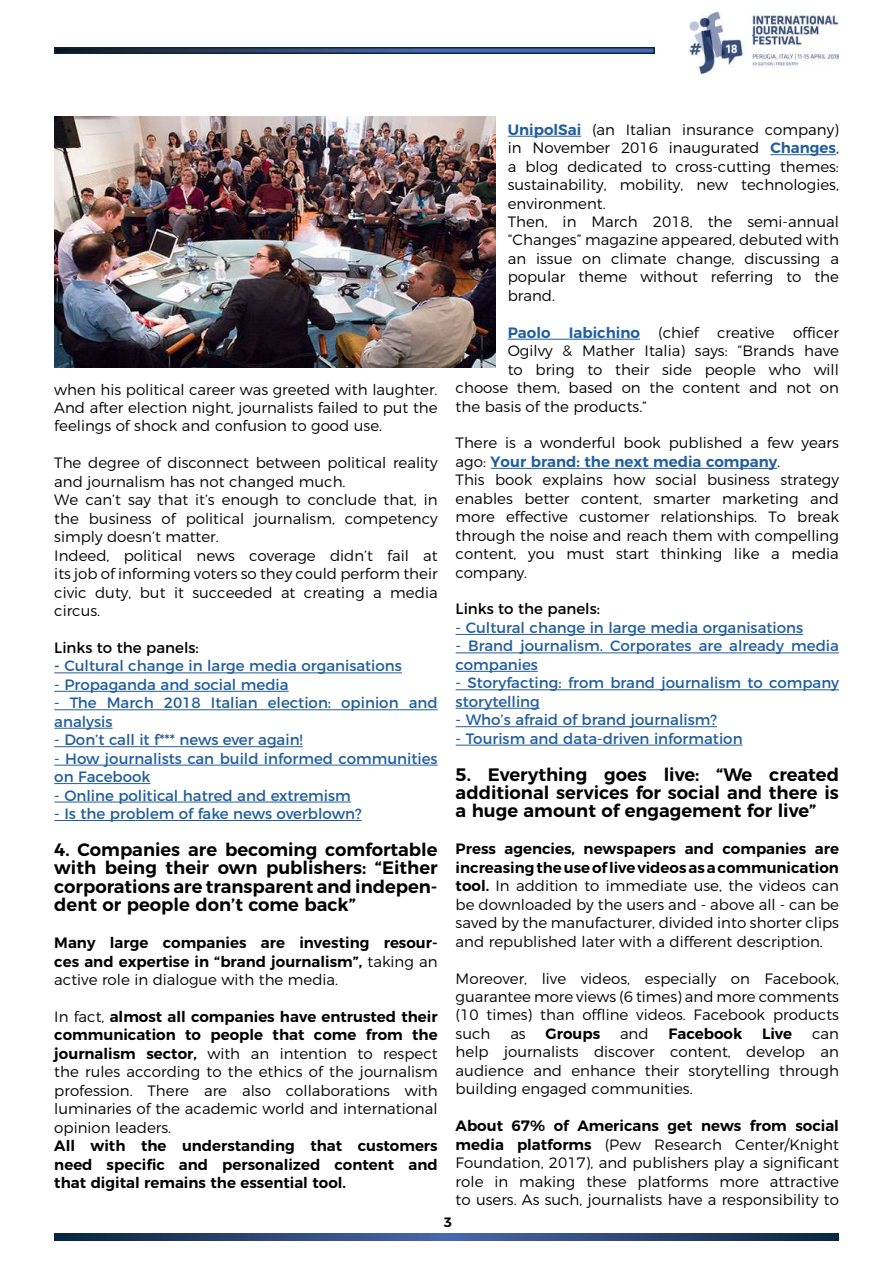
<style>
.page{position:relative;width:893px;height:1263px;background:#fff}
.page>*{position:absolute;margin:0;border:0;box-sizing:border-box;transform-origin:0 0}
.t1{font:600 18px/18.5px "Montserrat";color:#000;text-align:justify}
.t2{font:300 15px/18.5px "Montserrat";color:#000;text-align:justify}
.t3{font:15px/18.5px "Montserrat";color:#215e9e}
.t4{font:600 15px/18.5px "Montserrat";color:#000;text-align:justify}
.t5{font:15px "Montserrat";color:#000}
.t6{font:600 13.5px "Montserrat";color:#000}
.s1{font-weight:600}
.s2{font-weight:300}
.s3{font-weight:600;color:#215e9e}
</style>
<div class="page">
<img style="left:54px;top:116px;width:441px;height:251px">
<hr style="left:54px;top:672px;width:348px;height:1px;background:#215e9e">
<hr style="left:54px;top:691px;width:235px;height:1px;background:#215e9e">
<hr style="left:54px;top:709px;width:384px;height:1px;background:#215e9e">
<hr style="left:54px;top:728px;width:59px;height:1px;background:#215e9e">
<hr style="left:54px;top:746px;width:249px;height:1px;background:#215e9e">
<hr style="left:54px;top:765px;width:384px;height:1px;background:#215e9e">
<hr style="left:54px;top:783px;width:96px;height:1px;background:#215e9e">
<hr style="left:54px;top:802px;width:297px;height:1px;background:#215e9e">
<hr style="left:54px;top:820px;width:308px;height:1px;background:#215e9e">
<hr style="left:508px;top:136px;width:73px;height:1px;background:#215e9e">
<hr style="left:770px;top:154px;width:66px;height:1px;background:#215e9e">
<hr style="left:508px;top:339px;width:132px;height:1px;background:#215e9e">
<hr style="left:491px;top:468px;width:286px;height:1px;background:#215e9e">
<hr style="left:456px;top:634px;width:347px;height:1px;background:#215e9e">
<hr style="left:456px;top:652px;width:383px;height:1px;background:#215e9e">
<hr style="left:456px;top:671px;width:82px;height:1px;background:#215e9e">
<hr style="left:456px;top:689px;width:383px;height:1px;background:#215e9e">
<hr style="left:456px;top:708px;width:84px;height:1px;background:#215e9e">
<hr style="left:456px;top:726px;width:261px;height:1px;background:#215e9e">
<hr style="left:456px;top:745px;width:287px;height:1px;background:#215e9e">
<svg style="left:54px;top:1233px;width:784px;height:7px;background:#2b4573"></svg>
<svg style="left:57px;top:50px;width:595px;height:1px"></svg>
<div style="left:54px;top:47px;width:601px;height:7px;border:2px solid #072641"></div>
<img style="left:689px;top:10px;width:150px;height:64px">
<p class="t2" style="left:54px;top:379px;width:385px">when his political career was greeted with laughter.<br>And after election night, journalists failed to put the feelings of shock and confusion to good use.</p>
<p class="t2" style="left:54px;top:453px;width:385px;text-align:left">The degree of disconnect between political reality and journalism has not changed much.<br>We can’t say that it’s enough to conclude that, in the business of political journalism, competency simply doesn’t matter.<br>Indeed, political news coverage didn’t fail at its job of informing voters so they could perform their civic duty, but it succeeded at creating a media circus.</p>
<p class="t5" style="left:54px;top:636px;width:146px">Links to the panels:</p>
<p class="t3" style="left:54px;top:656px;width:349px"><span class="s1">-</span> Cultural change in large media organisations</p>
<p class="t3" style="left:54px;top:674px;width:236px">- Propaganda and social media</p>
<p class="t3" style="left:54px;top:692px;width:385px">- The March 2018 Italian election: opinion and analysis</p>
<p class="t3" style="left:54px;top:729px;width:250px">- Don’t call it f*** news ever again!</p>
<p class="t3" style="left:54px;top:748px;width:385px">- How journalists can build informed communities on Facebook</p>
<p class="t3" style="left:54px;top:785px;width:298px">- Online political hatred and extremism</p>
<p class="t3" style="left:54px;top:803px;width:309px">- Is the problem of fake news overblown?</p>
<p class="t1" style="left:54px;top:839px;width:385px">4. Companies are becoming comfortable with being their own publishers: “Either corporations are transparent and indepen&shy;dent or people don’t come back”</p>
<p class="t4" style="left:54px;top:932px;width:385px">Many large companies are investing resour&shy;ces and expertise in “brand journalism”, <span class="s2">taking an active role in dialogue with the media.</span></p>
<p class="t2" style="left:54px;top:1006px;width:385px">In fact, <span class="s1">almost all companies have entrusted their communication to people that come from the journalism sector,</span> with an intention to respect the rules according to the ethics of the journalism profession. There are also collaborations with luminaries of the academic world and international opinion leaders.</p>
<p class="t4" style="left:54px;top:1135px;width:385px">All with the understanding that customers need specific and personalized content and that digital remains the essential tool.</p>
<p class="t2" style="left:508px;top:119px;width:333px;text-align:left"><span class="s3">UnipolSai</span> (an Italian insurance company) in November 2016 inaugurated <span class="s3">Changes</span>, a blog dedicated to cross-cutting themes: sustainability, mobility, new technologies, environment.<br>Then, in March 2018, the semi-annual “Changes” magazine appeared, debuted with an issue on climate change, discussing a popular theme without referring to the brand.</p>
<p class="t2" style="left:508px;top:322px;width:333px"><span class="s3">Paolo Iabichino</span> (chief creative officer</p>
<p class="t2" style="left:508px;top:340px;width:333px">Ogilvy &amp; Mather Italia) says: “Brands have</p>
<p class="t2" style="left:508px;top:359px;width:333px">to bring to their side people who will</p>
<p class="t2" style="left:456px;top:377px;width:385px">choose them, based on the content and not on</p>
<p class="t2" style="left:456px;top:396px;width:193px">the basis of the products.”</p>
<p class="t2" style="left:456px;top:433px;width:385px;text-align:left">There is a wonderful book published a few years ago: <span class="s3">Your brand: the next media company</span>.<br>This book explains how social business strategy enables better content, smarter marketing and more effective customer relationships. To break through the noise and reach them with compelling content, you must start thinking like a media company.</p>
<p class="t5" style="left:456px;top:597px;width:146px">Links to the panels:</p>
<p class="t3" style="left:456px;top:617px;width:349px">- Cultural change in large media organisations</p>
<p class="t3" style="left:456px;top:636px;width:385px">- Brand journalism. Corporates are already media companies</p>
<p class="t3" style="left:456px;top:672px;width:385px">- Storyfacting: from brand journalism to company storytelling</p>
<p class="t3" style="left:456px;top:709px;width:263px">- Who’s afraid of brand journalism?</p>
<p class="t3" style="left:456px;top:728px;width:288px">- Tourism and data-driven information</p>
<p class="t1" style="left:456px;top:763px;width:385px">5. Everything goes live: “We created additional services for social and there is a huge amount of engagement for live”</p>
<p class="t2" style="left:456px;top:838px;width:385px"><span class="s1">Press agencies, newspapers and companies are increasing the use of live videos as a communication tool.</span> In addition to immediate use, the videos can be downloaded by the users and - above all - can be saved by the manufacturer, divided into shorter clips and republished later with a different description.</p>
<p class="t2" style="left:456px;top:968px;width:385px">Moreover, live videos, especially on Facebook, guarantee more views (6 times) and more comments (10 times) than offline videos. Facebook products such</p>
<p class="t2" style="left:510px;top:1023px;width:17px">as</p>
<p class="t4" style="left:546px;top:1023px;width:56px">Groups</p>
<p class="t2" style="left:620px;top:1023px;width:30px">and</p>
<p class="t4" style="left:668px;top:1023px;width:75px">Facebook</p>
<p class="t4" style="left:762px;top:1023px;width:32px">Live</p>
<p class="t2" style="left:456px;top:1023px;width:385px;text-indent:356px">can help journalists discover content, develop an audience and enhance their storytelling through building engaged communities.</p>
<p class="t2" style="left:456px;top:1115px;width:385px"><span class="s1">About 67% of Americans get news from social media platforms</span> (Pew Research Center/Knight Foundation, 2017), and publishers play a significant role in making these platforms more attractive to users. As such, journalists have a responsibility to</p>
<p class="t6" style="left:444px;top:1211px;width:10px">3</p>
</div>
